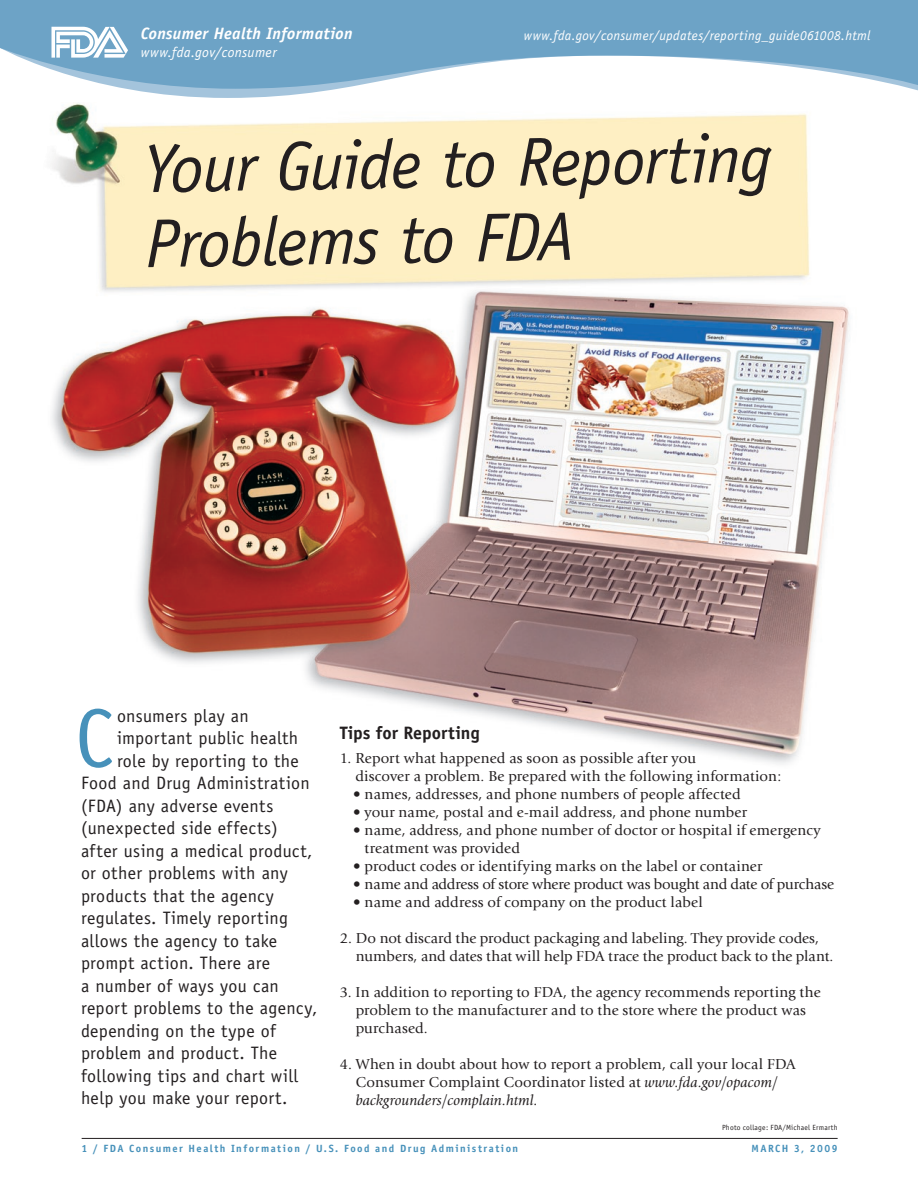
<style>
.page{position:relative;width:918px;height:1188px;background:#fff}
.page>*{position:absolute;margin:0;border:0;box-sizing:border-box;transform-origin:0 0}
.Intro-graph{font:83.1px "Officina Sans";color:#4791ba}
.Main_Titles{font:italic 69px/75px "Officina Sans";color:#231f20}
.Intro-graph-2{font:18px "Officina Sans";letter-spacing:.015em;color:#231f20}
.Sub-Heads{font:700 18px "Officina Sans";letter-spacing:-.005em;color:#231f20}
.t1{font:italic 700 16.5px "Officina Sans";letter-spacing:.015em;color:#fff}
.Body_Text{font:15px/18px "Giovanni";letter-spacing:.005em;color:#231f20}
.Body_Text-2{font:15px "Giovanni";letter-spacing:-.015em;color:#231f20}
.t2{font:italic 14.25px "Officina Sans";letter-spacing:.025em;color:#fff}
.t3{font:italic 13.5px "Officina Sans";letter-spacing:.025em;color:#fff}
.t4{font:700 10.5px "Officina Sans";letter-spacing:.14em;color:#4791ba}
.Photo_Credits{font:7.5px "Officina Sans";letter-spacing:.025em;color:#231f20}
.s1{font-style:italic}
</style>
<div class="page">
<svg style="left:128px;top:89px;width:790px;height:9px"></svg>
<svg style="left:0;top:0;width:918px;height:89px;fill:#6da3c6"></svg>
<hr style="left:82px;top:1138px;width:756px;height:1px;background:#231f20">
<svg style="left:51px;top:27px;width:76px;height:31px"></svg>
<img style="left:51px;top:103px;width:798px;height:661px">
<p class="t1" style="left:141px;top:23px;width:213px">Consumer Health Information</p>
<p class="t2" style="left:141px;top:44px;width:137px">www.fda.gov/consumer</p>
<p class="t3" style="left:524px;top:28px;width:348px">www.fda.gov/consumer/updates/reporting_guide061008.html</p>
<p class="Main_Titles" style="left:143px;top:132px;width:629px;rotate:-1deg">Your Guide to Reporting<br>Problems to FDA</p>
<p class="Intro-graph" style="left:75px;top:690px;width:40px">C</p>
<p class="Intro-graph-2" style="left:117px;top:705px;width:133px">onsumers play an</p>
<p class="Intro-graph-2" style="left:117px;top:728px;width:183px">important public health</p>
<p class="Intro-graph-2" style="left:117px;top:750px;width:183px">role by reporting to the</p>
<p class="Intro-graph-2" style="left:81px;top:773px;width:230px">Food and Drug Administration</p>
<p class="Intro-graph-2" style="left:81px;top:795px;width:194px">(FDA) any adverse events</p>
<p class="Intro-graph-2" style="left:81px;top:818px;width:198px">(unexpected side effects)</p>
<p class="Intro-graph-2" style="left:81px;top:840px;width:233px">after using a medical product,</p>
<p class="Intro-graph-2" style="left:81px;top:863px;width:208px">or other problems with any</p>
<p class="Intro-graph-2" style="left:81px;top:885px;width:194px">products that the agency</p>
<p class="Intro-graph-2" style="left:81px;top:908px;width:209px">regulates. Timely reporting</p>
<p class="Intro-graph-2" style="left:81px;top:930px;width:198px">allows the agency to take</p>
<p class="Intro-graph-2" style="left:81px;top:953px;width:191px">prompt action. There are</p>
<p class="Intro-graph-2" style="left:81px;top:975px;width:199px">a number of ways you can</p>
<p class="Intro-graph-2" style="left:81px;top:998px;width:238px">report problems to the agency,</p>
<p class="Intro-graph-2" style="left:81px;top:1020px;width:196px">depending on the type of</p>
<p class="Intro-graph-2" style="left:81px;top:1043px;width:198px">problem and product. The</p>
<p class="Intro-graph-2" style="left:81px;top:1065px;width:219px">following tips and chart will</p>
<p class="Intro-graph-2" style="left:81px;top:1088px;width:208px">help you make your report.</p>
<p class="Sub-Heads" style="left:340px;top:722px;width:141px">Tips for Reporting</p>
<p class="Body_Text" style="left:355px;top:749px;width:427px;text-indent:-16px">1. Report what happened as soon as possible after you<br>discover a problem. Be prepared with the following information:</p>
<p class="Body_Text" style="left:353px;top:785px;width:389px">• names, addresses, and phone numbers of people affected</p>
<p class="Body_Text" style="left:353px;top:803px;width:395px">• your name, postal and e-mail address, and phone number</p>
<p class="Body_Text" style="left:365px;top:821px;width:458px;text-indent:-11px">• name, address, and phone number of doctor or hospital if emergency treatment was provided</p>
<p class="Body_Text" style="left:353px;top:857px;width:411px">• product codes or identifying marks on the label or container</p>
<p class="Body_Text-2" style="left:353px;top:876px;width:482px">• name and address of store where product was bought and date of purchase</p>
<p class="Body_Text" style="left:353px;top:893px;width:351px">• name and address of company on the product label</p>
<p class="Body_Text" style="left:356px;top:929px;width:479px;text-indent:-16px">2. Do not discard the product packaging and labeling. They provide codes, numbers, and dates that will help FDA trace the product back to the plant.</p>
<p class="Body_Text" style="left:356px;top:983px;width:466px;text-indent:-16px">3. In addition to reporting to FDA, the agency recommends reporting the problem to the manufacturer and to the store where the product was purchased.</p>
<p class="Body_Text" style="left:356px;top:1055px;width:441px;text-indent:-16px">4. When in doubt about how to report a problem, call your local FDA<br>Consumer Complaint Coordinator listed at <span class="s1">www.fda.gov/opacom/ backgrounders/complain.html.</span></p>
<p class="Photo_Credits" style="left:722px;top:1123px;width:117px">Photo collage: FDA/Michael Ermarth</p>
<p class="t4" style="left:82px;top:1142px;width:438px">1 / FDA Consumer Health Information / U.S. Food and Drug Administration</p>
<p class="t4" style="left:751px;top:1142px;width:88px">MARCH 3, 2009</p>
</div>
